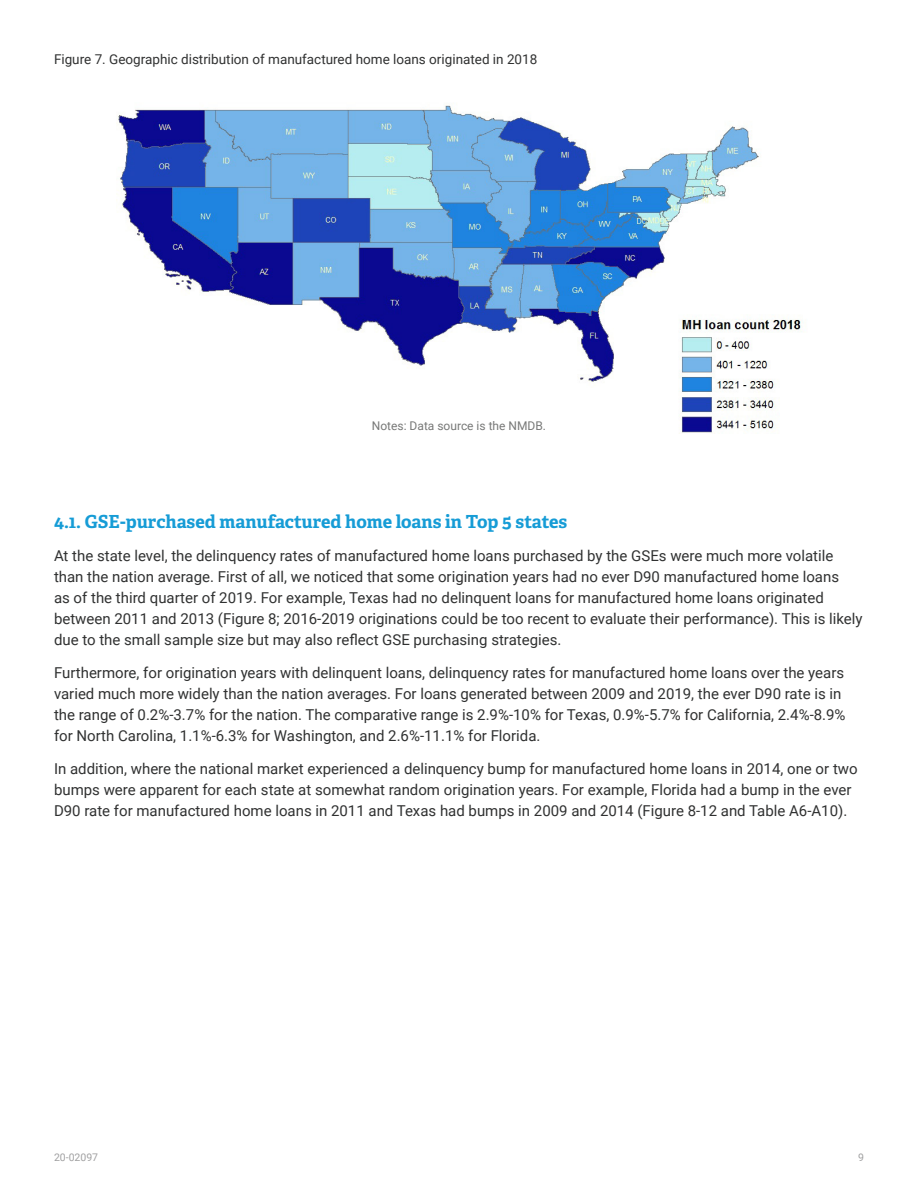
<style>
.page{position:relative;width:918px;height:1188px;background:#fff}
.page>*{position:absolute;margin:0;border:0;box-sizing:border-box;transform-origin:0 0}
.copy{font:700 18px "Adelle PE";letter-spacing:-.005em;color:#169cd6}
.copy-2{font:15px/21px "Roboto";color:#303131}
.t1{font:13.5px "Roboto";color:#303131}
.note{font:12px "Roboto";color:#777877}
.t2{font:10.5px "Roboto";color:#a0a0a1}
</style>
<div class="page">
<img style="left:117px;top:105px;width:686px;height:329px">
<p class="t1" style="left:54px;top:50px;width:485px">Figure 7. Geographic distribution of manufactured home loans originated in 2018</p>
<p class="note" style="left:372px;top:417px;width:176px">Notes: Data source is the NMDB.</p>
<p class="copy" style="left:54px;top:509px;width:515px">4.1. GSE-purchased manufactured home loans in Top 5 states</p>
<p class="copy-2" style="left:54px;top:545px;width:810px">At the state level, the delinquency rates of manufactured home loans purchased by the GSEs were much more volatile than the nation average. First of all, we noticed that some origination years had no ever D90 manufactured home loans<br>as of the third quarter of 2019. For example, Texas had no delinquent loans for manufactured home loans originated between 2011 and 2013 (Figure 8; 2016-2019 originations could be too recent to evaluate their performance). This is likely due to the small sample size but may also reflect GSE purchasing strategies.</p>
<p class="copy-2" style="left:54px;top:662px;width:793px">Furthermore, for origination years with delinquent loans, delinquency rates for manufactured home loans over the years varied much more widely than the nation averages. For loans generated between 2009 and 2019, the ever D90 rate is in the range of 0.2%-3.7% for the nation. The comparative range is 2.9%-10% for Texas, 0.9%-5.7% for California, 2.4%-8.9% for North Carolina, 1.1%-6.3% for Washington, and 2.6%-11.1% for Florida.</p>
<p class="copy-2" style="left:54px;top:758px;width:805px">In addition, where the national market experienced a delinquency bump for manufactured home loans in 2014, one or two bumps were apparent for each state at somewhat random origination years. For example, Florida had a bump in the ever<br>D90 rate for manufactured home loans in 2011 and Texas had bumps in 2009 and 2014 (Figure 8-12 and Table A6-A10).</p>
<p class="t2" style="left:54px;top:1150px;width:46px">20-02097</p>
<p class="t2" style="left:858px;top:1150px;width:7px">9</p>
</div>
